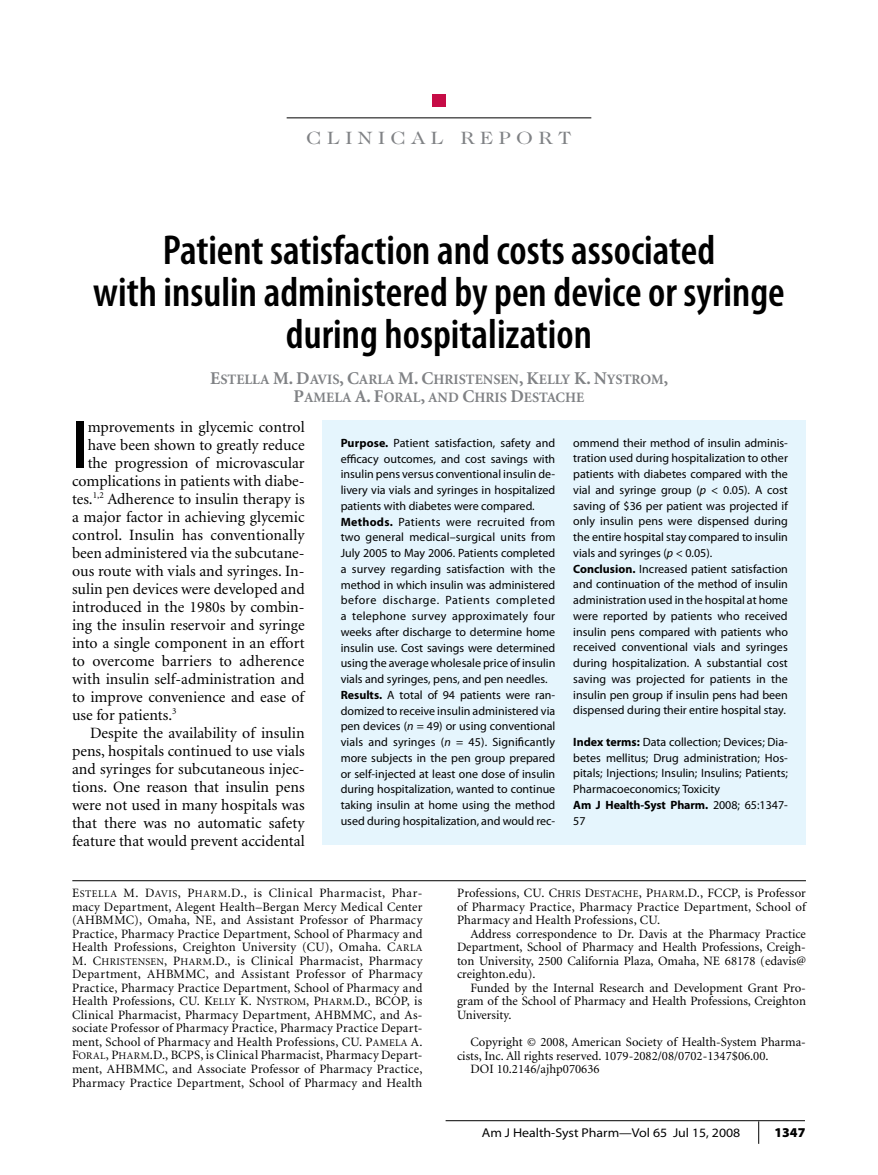
<style>
.page{position:relative;width:878px;height:1175px;background:#fff}
.page>*{position:absolute;margin:0;border:0;box-sizing:border-box;transform-origin:0 0}
.t1{font:600 condensed 69.15px "Myriad Pro";color:#000}
.t2{font:600 condensed 42px/42px "Myriad Pro";color:#000;text-align:center}
.t3{font:18px "Caslon Two Twenty Four";letter-spacing:.24em;color:#808285;scale:1.2 1}
.t4{font:15.75px "Minion";color:#000}
.t5{font:14.4px/18px "Minion Bold SC800";color:#808285;text-align:center}
.t6{font:900 13.5px "Myriad Pro";color:#000}
.t7{font:12.75px/13.5px "Minion";color:#000;text-align:justify}
.t8{font:semi-expanded 12.75px "Myriad Pro";color:#000}
.t9{font:12px/15.8px "Myriad Pro";color:#000}
.s1{font-size:18px}
.s2{font-weight:700}
.s3{font-style:italic}
.s4{font-family:"Minion Regular SC800";font-size:10.2px}
.s5{font-family:"Minion Regular SC800"}
</style>
<div class="page">
<svg style="left:758px;top:1121px;width:1px;height:22px"></svg>
<hr style="left:445px;top:1120px;width:360px;height:1px;background:#000">
<div style="left:322px;top:420px;width:484px;height:424px;background:#e5f5fd"></div>
<hr style="left:72px;top:880px;width:733px;height:1px;background:#000">
<hr style="left:286px;top:117px;width:305px;height:1px;background:#000">
<div style="left:432px;top:94px;width:13px;height:12px;background:#c60c46"></div>
<h3 class="t3" style="left:306px;top:127px;width:223px">CLINICAL REPORT</h3>
<h2 class="t2" style="left:93px;top:230px;width:693px">Patient satisfaction and costs associated<br>with insulin administered by pen device or syringe during hospitalization</h2>
<p class="t5" style="left:210px;top:371px;width:459px"><span class="s1">E</span>STELLA <span class="s1">M. D</span>AVIS<span class="s1">, C</span>ARLA <span class="s1">M. C</span>HRISTENSEN<span class="s1">, K</span>ELLY <span class="s1">K. N</span>YSTROM<span class="s1">,<br>P</span>AMELA <span class="s1">A. F</span>ORAL<span class="s1">,</span> AND <span class="s1">C</span>HRIS <span class="s1">D</span>ESTACHE</p>
<h1 class="t1" style="left:72px;top:407px;width:17px">I</h1>
<h3 class="t4" style="left:88px;top:419px;width:218px">mprovements in glycemic control</h3>
<h3 class="t4" style="left:88px;top:437px;width:218px">have been shown to greatly reduce</h3>
<h3 class="t4" style="left:88px;top:455px;width:218px">the progression of microvascular</h3>
<h3 class="t4" style="left:72px;top:473px;width:234px">complications in patients with diabe-</h3>
<h3 class="t4" style="left:72px;top:491px;width:234px">tes.<sup>1,2</sup> Adherence to insulin therapy is</h3>
<h3 class="t4" style="left:72px;top:509px;width:234px">a major factor in achieving glycemic</h3>
<h3 class="t4" style="left:72px;top:527px;width:234px">control. Insulin has conventionally</h3>
<h3 class="t4" style="left:72px;top:545px;width:234px">been administered via the subcutane-</h3>
<h3 class="t4" style="left:72px;top:563px;width:234px">ous route with vials and syringes. In-</h3>
<h3 class="t4" style="left:72px;top:581px;width:234px">sulin pen devices were developed and</h3>
<h3 class="t4" style="left:72px;top:599px;width:234px">introduced in the 1980s by combin-</h3>
<h3 class="t4" style="left:72px;top:617px;width:234px">ing the insulin reservoir and syringe</h3>
<h3 class="t4" style="left:72px;top:635px;width:234px">into a single component in an effort</h3>
<h3 class="t4" style="left:72px;top:653px;width:234px">to overcome barriers to adherence</h3>
<h3 class="t4" style="left:72px;top:671px;width:234px">with insulin self-administration and</h3>
<h3 class="t4" style="left:72px;top:689px;width:234px">to improve convenience and ease of</h3>
<h3 class="t4" style="left:72px;top:707px;width:106px">use for patients.<sup>3</sup></h3>
<h3 class="t4" style="left:90px;top:725px;width:216px">Despite the availability of insulin</h3>
<h3 class="t4" style="left:72px;top:743px;width:234px">pens, hospitals continued to use vials</h3>
<h3 class="t4" style="left:72px;top:761px;width:234px">and syringes for subcutaneous injec-</h3>
<h3 class="t4" style="left:72px;top:779px;width:234px">tions. One reason that insulin pens</h3>
<h3 class="t4" style="left:72px;top:797px;width:234px">were not used in many hospitals was</h3>
<h3 class="t4" style="left:72px;top:815px;width:234px">that there was no automatic safety</h3>
<h3 class="t4" style="left:72px;top:833px;width:234px">feature that would prevent accidental</h3>
<p class="t9" style="left:340px;top:435px;width:216px"><span class="s2">Purpose.</span> Patient satisfaction, safety and efficacy outcomes, and cost savings with insulin pens versus conventional insulin de&shy;livery via vials and syringes in hospitalized patients with diabetes were compared.<br><span class="s2">Methods.</span> Patients were recruited from two general medical–surgical units from July 2005 to May 2006. Patients completed a survey regarding satisfaction with the method in which insulin was administered before discharge. Patients completed a telephone survey approximately four weeks after discharge to determine home insulin use. Cost savings were determined using the average wholesale price of insulin vials and syringes, pens, and pen needles.<br><span class="s2">Results.</span> A total of 94 patients were ran&shy;domized to receive insulin administered via pen devices (<span class="s3">n</span> = 49) or using conventional vials and syringes (<span class="s3">n</span> = 45). Significantly more subjects in the pen group prepared or self-injected at least one dose of insulin during hospitalization, wanted to continue taking insulin at home using the method used during hospitalization, and would rec-</p>
<p class="t9" style="left:573px;top:435px;width:216px">ommend their method of insulin adminis&shy;tration used during hospitalization to other patients with diabetes compared with the vial and syringe group (<span class="s3">p</span> &lt; 0.05). A cost saving of $36 per patient was projected if only insulin pens were dispensed during the entire hospital stay compared to insulin vials and syringes (<span class="s3">p</span> &lt; 0.05).<br><span class="s2">Conclusion.</span> Increased patient satisfaction and continuation of the method of insulin administration used in the hospital at home were reported by patients who received insulin pens compared with patients who received conventional vials and syringes during hospitalization. A substantial cost saving was projected for patients in the insulin pen group if insulin pens had been dispensed during their entire hospital stay.</p>
<p class="t9" style="left:573px;top:734px;width:216px"><span class="s2">Index terms:</span> Data collection; Devices; Dia&shy;betes mellitus; Drug administration; Hos&shy;pitals; Injections; Insulin; Insulins; Patients; Pharmacoeconomics; Toxicity<br><span class="s2">Am J Health-Syst Pharm.</span> 2008; 65:1347- 57</p>
<p class="t7" style="left:72px;top:887px;width:352px">E<span class="s4">STELLA</span> M. D<span class="s4">AVIS</span><span class="s5">,</span> P<span class="s4">HARM</span><span class="s5">.</span>D., is Clinical Pharmacist, Phar&shy;macy Department, Alegent Health–Bergan Mercy Medical Center (AHBMMC), Omaha, NE, and Assistant Professor of Pharmacy Practice, Pharmacy Practice Department, School of Pharmacy and Health Professions, Creighton University (CU), Omaha. C<span class="s4">ARLA </span>M. C<span class="s4">HRISTENSEN</span>, P<span class="s4">HARM</span><span class="s5">.</span>D., is Clinical Pharmacist, Pharmacy Department, AHBMMC, and Assistant Professor of Pharmacy Practice, Pharmacy Practice Department, School of Pharmacy and Health Professions, CU. K<span class="s4">ELLY</span> K. N<span class="s4">YSTROM</span><span class="s5">,</span> P<span class="s4">HARM</span><span class="s5">.</span>D., BCOP, is Clinical Pharmacist, Pharmacy Department, AHBMMC, and As&shy;sociate Professor of Pharmacy Practice, Pharmacy Practice Depart&shy;ment, School of Pharmacy and Health Professions, CU. P<span class="s4">AMELA</span> A.<br>F<span class="s4">ORAL</span>, P<span class="s4">HARM</span><span class="s5">.</span>D., BCPS, is Clinical Pharmacist, Pharmacy Depart&shy;ment, AHBMMC, and Associate Professor of Pharmacy Practice, Pharmacy Practice Department, School of Pharmacy and Health</p>
<p class="t7" style="left:457px;top:887px;width:350px">Professions, CU. <span class="s5">C</span><span class="s4">HRIS</span> <span class="s5">D</span><span class="s4">ESTACHE</span><span class="s5">, P</span><span class="s4">HARM</span><span class="s5">.D., FCCP,</span> is Professor of Pharmacy Practice, Pharmacy Practice Department, School of Pharmacy and Health Professions, CU.</p>
<p class="t7" style="left:457px;top:927px;width:350px;text-indent:14px">Address correspondence to Dr. Davis at the Pharmacy Practice Department, School of Pharmacy and Health Professions, Creigh&shy;ton University, 2500 California Plaza, Omaha, NE 68178 (edavis@ creighton.edu).</p>
<p class="t7" style="left:457px;top:981px;width:350px;text-indent:14px">Funded by the Internal Research and Development Grant Pro&shy;gram of the School of Pharmacy and Health Professions, Creighton University.</p>
<p class="t7" style="left:470px;top:1035px;width:337px">Copyright © 2008, American Society of Health-System Pharma-</p>
<p class="t7" style="left:457px;top:1049px;width:313px">cists, Inc. All rights reserved. 1079-2082/08/0702-1347$06.00.</p>
<p class="t7" style="left:470px;top:1062px;width:131px">DOI 10.2146/ajhp070636</p>
<p class="t8" style="left:482px;top:1125px;width:260px">Am J Health-Syst Pharm—Vol 65 Jul 15, 2008</p>
<p class="t6" style="left:774px;top:1125px;width:32px">1347</p>
</div>
